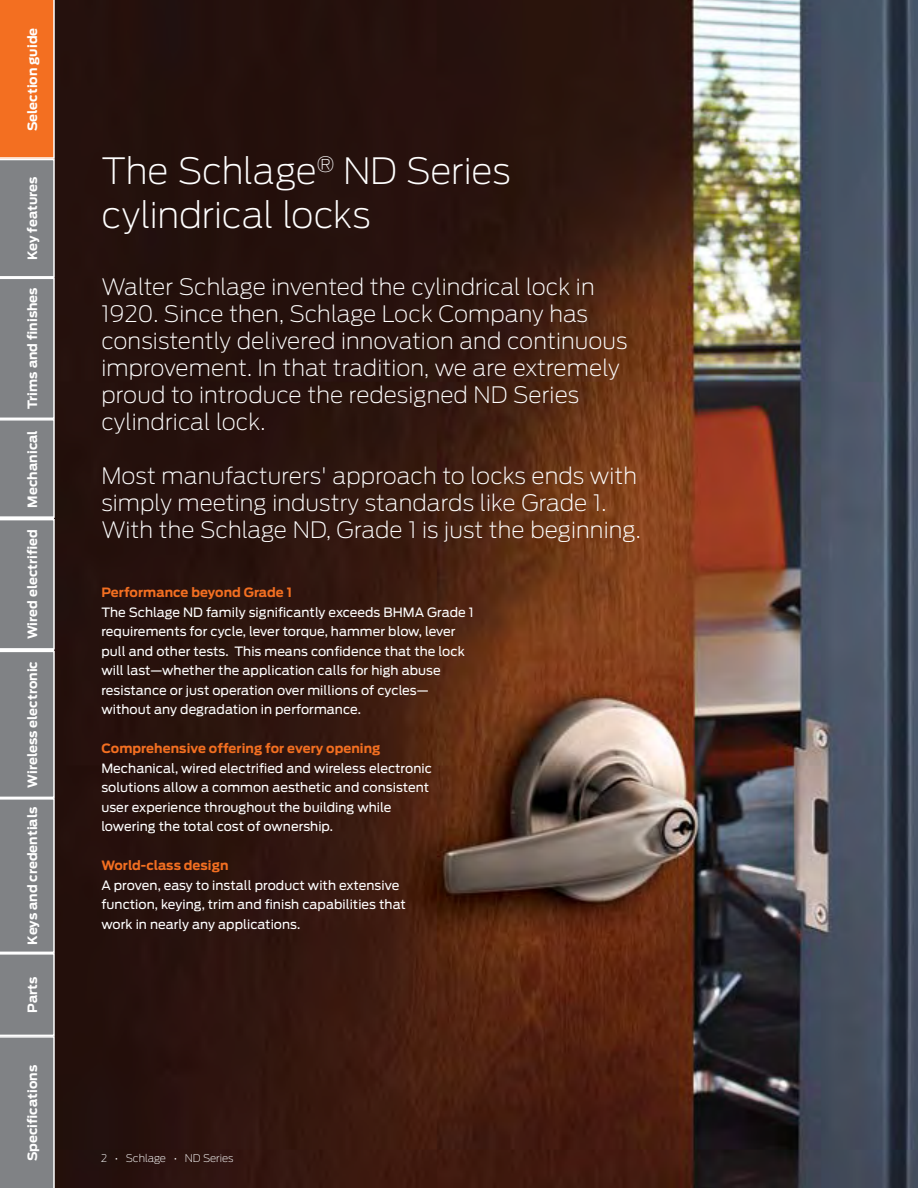
<style>
.page{position:relative;width:918px;height:1188px;background:#fff}
.page>*{position:absolute;margin:0;border:0;box-sizing:border-box;transform-origin:0 0}
.t1{font:200 36px/43.5px "Antenna";letter-spacing:-.005em;color:#fff}
.t2{font:200 22.5px/27px "Antenna";letter-spacing:.005em;color:#fff}
.t3{font:12.75px/19.5px "Antenna";letter-spacing:.005em;color:#fff}
.t4{font:700 12.75px "Antenna";letter-spacing:.005em;color:#fff}
.t5{font:700 12.75px "Antenna";letter-spacing:.005em;color:#f36f21}
.t6{font:200 10.5px "Antenna";letter-spacing:-.005em;color:#fff}
</style>
<div class="page">
<img style="left:55px;top:0;width:863px;height:1188px">
<svg style="left:0;top:0;width:55px;height:1188px;background:#94857d"></svg>
<p class="t4" style="left:24px;top:131px;width:105px;rotate:-90deg">Selection guide</p>
<p class="t4" style="left:24px;top:260px;width:85px;rotate:-90deg">Key features</p>
<p class="t4" style="left:24px;top:409px;width:123px;rotate:-90deg">Trims and finishes</p>
<p class="t4" style="left:24px;top:508px;width:79px;rotate:-90deg">Mechanical</p>
<p class="t4" style="left:24px;top:639px;width:112px;rotate:-90deg">Wired electrified</p>
<p class="t4" style="left:24px;top:788px;width:128px;rotate:-90deg">Wireless electronic</p>
<p class="t4" style="left:24px;top:945px;width:139px;rotate:-90deg">Keys and credentials</p>
<p class="t4" style="left:24px;top:1013px;width:38px;rotate:-90deg">Parts</p>
<p class="t4" style="left:24px;top:1161px;width:98px;rotate:-90deg">Specifications</p>
<h1 class="t1" style="left:101px;top:148px;width:411px">The Schlage<sup>®</sup> ND Series cylindrical locks</h1>
<p class="t2" style="left:101px;top:273px;width:528px">Walter Schlage invented the cylindrical lock in 1920. Since then, Schlage Lock Company has consistently delivered innovation and continuous improvement. In that tradition, we are extremely proud to introduce the redesigned ND Series cylindrical lock.</p>
<h2 class="t2" style="left:101px;top:462px;width:541px">Most manufacturers' approach to locks ends with simply meeting industry standards like Grade 1.<br>With the Schlage ND, Grade 1 is just the beginning.</h2>
<p class="t5" style="left:101px;top:584px;width:192px">Performance beyond Grade 1</p>
<p class="t3" style="left:101px;top:602px;width:374px">The Schlage ND family significantly exceeds BHMA Grade 1 requirements for cycle, lever torque, hammer blow, lever pull and other tests. This means confidence that the lock will last—whether the application calls for high abuse resistance or just operation over millions of cycles— without any degradation in performance.</p>
<p class="t5" style="left:101px;top:740px;width:281px">Comprehensive offering for every opening</p>
<p class="t3" style="left:101px;top:758px;width:332px">Mechanical, wired electrified and wireless electronic solutions allow a common aesthetic and consistent user experience throughout the building while lowering the total cost of ownership.</p>
<p class="t5" style="left:101px;top:857px;width:129px">World-class design</p>
<p class="t3" style="left:101px;top:875px;width:306px">A proven, easy to install product with extensive function, keying, trim and finish capabilities that work in nearly any applications.</p>
<p class="t6" style="left:101px;top:1151px;width:134px">2 • Schlage • ND Series</p>
</div>
